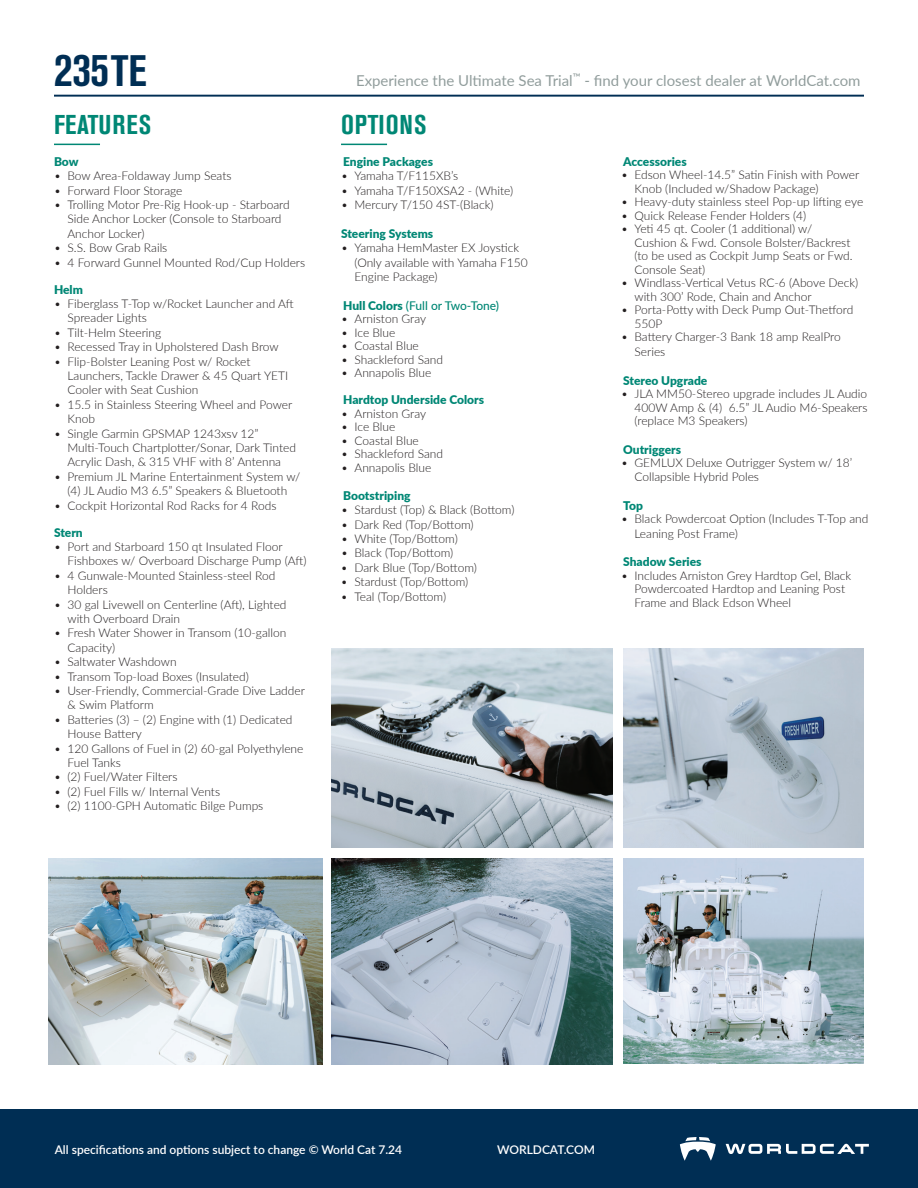
<style>
.page{position:relative;width:918px;height:1188px;background:#fff}
.page>*{position:absolute;margin:0;border:0;box-sizing:border-box;transform-origin:0 0}
.t1{font:700 condensed 46.5px "Akzidenz Grotesk BE";color:#002e54}
.t2{font:700 condensed 27px "Akzidenz Grotesk BE";letter-spacing:.035em;color:#008775}
.t3{font:15px "Lato";color:#919d9c}
.t4{font:300 12px/14.4px "Lato";color:#231f20}
.t5{font:900 12px "Lato";color:#008775}
.t6{font:600 12px "Lato";color:#fff}
.t7{font:500 12px "Lato";color:#008775}
.s1{font-size:43.65px}
.s2{font-weight:900}
</style>
<div class="page">
<div style="left:0;top:1110px;width:918px;height:78px;background:#002e54"></div>
<svg style="left:726px;top:1144px;width:143px;height:10px"></svg>
<svg style="left:680px;top:1137px;width:36px;height:24px"></svg>
<hr style="left:54px;top:144px;width:46px;height:1px;background:#008775">
<hr style="left:341px;top:144px;width:46px;height:1px;background:#008775">
<hr style="left:54px;top:95px;width:810px;height:2px;background:#002e54">
<img style="left:623px;top:859px;width:241px;height:205px">
<img style="left:623px;top:648px;width:241px;height:200px">
<img style="left:332px;top:648px;width:280px;height:200px">
<img style="left:49px;top:859px;width:273px;height:205px">
<img style="left:332px;top:859px;width:280px;height:205px">
<h1 class="t1" style="left:54px;top:43px;width:94px">235<span class="s1">TE</span></h1>
<h2 class="t2" style="left:54px;top:109px;width:99px">FEATURES</h2>
<p class="t5" style="left:54px;top:152px;width:26px">Bow</p>
<p class="t4" style="left:54px;top:168px;width:179px">• Bow Area-Foldaway Jump Seats</p>
<p class="t4" style="left:54px;top:183px;width:130px">• Forward Floor Storage</p>
<p class="t4" style="left:68px;top:197px;width:224px;text-indent:-14px">• Trolling Motor Pre-Rig Hook-up - Starboard<br>Side Anchor Locker (Console to Starboard<br>Anchor Locker)</p>
<p class="t4" style="left:54px;top:240px;width:115px">• S.S. Bow Grab Rails</p>
<p class="t4" style="left:54px;top:255px;width:253px">• 4 Forward Gunnel Mounted Rod/Cup Holders</p>
<p class="t5" style="left:54px;top:280px;width:30px">Helm</p>
<p class="t4" style="left:68px;top:296px;width:228px;text-indent:-14px">• Fiberglass T-Top w/Rocket Launcher and Aft<br>Spreader Lights</p>
<p class="t4" style="left:54px;top:325px;width:109px">• Tilt-Helm Steering</p>
<p class="t4" style="left:54px;top:339px;width:226px">• Recessed Tray in Upholstered Dash Brow</p>
<p class="t4" style="left:68px;top:354px;width:222px;text-indent:-14px">• Flip-Bolster Leaning Post w/ Rocket<br>Launchers, Tackle Drawer &amp; 45 Quart YETI<br>Cooler with Seat Cushion</p>
<p class="t4" style="left:68px;top:397px;width:226px;text-indent:-14px">• 15.5 in Stainless Steering Wheel and Power<br>Knob</p>
<p class="t4" style="left:68px;top:426px;width:230px;text-indent:-14px">• Single Garmin GPSMAP 1243xsv 12”<br>Multi-Touch Chartplotter/Sonar, Dark Tinted<br>Acrylic Dash, &amp; 315 VHF with 8’ Antenna</p>
<p class="t4" style="left:54px;top:469px;width:248px;text-align:center">• Premium JL Marine Entertainment System w/ (4) JL Audio M3 6.5” Speakers &amp; Bluetooth</p>
<p class="t4" style="left:54px;top:498px;width:224px">• Cockpit Horizontal Rod Racks for 4 Rods</p>
<p class="t5" style="left:54px;top:523px;width:30px">Stern</p>
<p class="t4" style="left:68px;top:539px;width:241px;text-indent:-14px">• Port and Starboard 150 qt Insulated Floor<br>Fishboxes w/ Overboard Discharge Pump (Aft)</p>
<p class="t4" style="left:68px;top:568px;width:209px;text-indent:-14px">• 4 Gunwale-Mounted Stainless-steel Rod<br>Holders</p>
<p class="t4" style="left:68px;top:597px;width:221px;text-indent:-14px">• 30 gal Livewell on Centerline (Aft), Lighted with Overboard Drain</p>
<p class="t4" style="left:68px;top:626px;width:221px;text-indent:-14px">• Fresh Water Shower in Transom (10-gallon<br>Capacity)</p>
<p class="t4" style="left:54px;top:654px;width:124px">• Saltwater Washdown</p>
<p class="t4" style="left:54px;top:669px;width:196px">• Transom Top-load Boxes (Insulated)</p>
<p class="t4" style="left:68px;top:683px;width:239px;text-indent:-14px">• User-Friendly, Commercial-Grade Dive Ladder &amp; Swim Platform</p>
<p class="t4" style="left:68px;top:712px;width:227px;text-indent:-14px">• Batteries (3) – (2) Engine with (1) Dedicated<br>House Battery</p>
<p class="t4" style="left:68px;top:741px;width:237px;text-indent:-14px">• 120 Gallons of Fuel in (2) 60-gal Polyethylene<br>Fuel Tanks</p>
<p class="t4" style="left:54px;top:770px;width:125px">• (2) Fuel/Water Filters</p>
<p class="t4" style="left:54px;top:784px;width:168px">• (2) Fuel Fills w/ Internal Vents</p>
<p class="t4" style="left:54px;top:798px;width:211px">• (2) 1100-GPH Automatic Bilge Pumps</p>
<p class="t3" style="left:356px;top:70px;width:506px">Experience the Ultimate Sea Trial<sup>™</sup> - find your closest dealer at WorldCat.com</p>
<h2 class="t2" style="left:341px;top:109px;width:87px">OPTIONS</h2>
<p class="t5" style="left:343px;top:152px;width:91px">Engine Packages</p>
<p class="t4" style="left:341px;top:168px;width:119px">• Yamaha T/F115XB’s</p>
<p class="t4" style="left:341px;top:183px;width:174px">• Yamaha T/F150XSA2 - (White)</p>
<p class="t4" style="left:341px;top:197px;width:154px">• Mercury T/150 4ST-(Black)</p>
<p class="t5" style="left:341px;top:224px;width:94px">Steering Systems</p>
<p class="t4" style="left:355px;top:240px;width:175px;text-indent:-14px">• Yamaha HemMaster EX Joystick (Only available with Yamaha F150<br>Engine Package)</p>
<p class="t7" style="left:343px;top:297px;width:157px"><span class="s2">Hull Colors</span> (Full or Two-Tone)</p>
<p class="t4" style="left:341px;top:311px;width:87px">• Arniston Gray</p>
<p class="t4" style="left:341px;top:325px;width:56px">• Ice Blue</p>
<p class="t4" style="left:341px;top:338px;width:79px">• Coastal Blue</p>
<p class="t4" style="left:341px;top:352px;width:104px">• Shackleford Sand</p>
<p class="t4" style="left:341px;top:365px;width:92px">• Annapolis Blue</p>
<p class="t5" style="left:343px;top:391px;width:142px">Hardtop Underside Colors</p>
<p class="t4" style="left:341px;top:406px;width:87px">• Arniston Gray</p>
<p class="t4" style="left:341px;top:419px;width:56px">• Ice Blue</p>
<p class="t4" style="left:341px;top:433px;width:79px">• Coastal Blue</p>
<p class="t4" style="left:341px;top:446px;width:104px">• Shackleford Sand</p>
<p class="t4" style="left:341px;top:460px;width:92px">• Annapolis Blue</p>
<p class="t5" style="left:343px;top:486px;width:69px">Bootstriping</p>
<p class="t4" style="left:341px;top:502px;width:175px">• Stardust (Top) &amp; Black (Bottom)</p>
<p class="t4" style="left:341px;top:517px;width:134px">• Dark Red (Top/Bottom)</p>
<p class="t4" style="left:341px;top:531px;width:118px">• White (Top/Bottom)</p>
<p class="t4" style="left:341px;top:545px;width:114px">• Black (Top/Bottom)</p>
<p class="t4" style="left:341px;top:560px;width:137px">• Dark Blue (Top/Bottom)</p>
<p class="t4" style="left:341px;top:574px;width:129px">• Stardust (Top/Bottom)</p>
<p class="t4" style="left:341px;top:589px;width:107px">• Teal (Top/Bottom)</p>
<p class="t5" style="left:623px;top:152px;width:65px">Accessories</p>
<p class="t4" style="left:634px;top:168px;width:226px;line-height:13.5px;text-indent:-14px">• Edson Wheel-14.5” Satin Finish with Power<br>Knob (Included w/Shadow Package)</p>
<p class="t4" style="left:621px;top:194px;width:244px">• Heavy-duty stainless steel Pop-up lifting eye</p>
<p class="t4" style="left:621px;top:208px;width:187px">• Quick Release Fender Holders (4)</p>
<p class="t4" style="left:634px;top:222px;width:220px;line-height:13.5px;text-indent:-14px">• Yeti 45 qt. Cooler (1 additional) w/<br>Cushion &amp; Fwd. Console Bolster/Backrest (to be used as Cockpit Jump Seats or Fwd.<br>Console Seat)</p>
<p class="t4" style="left:634px;top:276px;width:225px;line-height:13.5px;text-indent:-14px">• Windlass-Vertical Vetus RC-6 (Above Deck) with 300’ Rode, Chain and Anchor</p>
<p class="t4" style="left:634px;top:303px;width:220px;line-height:13.5px;text-indent:-14px">• Porta-Potty with Deck Pump Out-Thetford<br>550P</p>
<p class="t4" style="left:634px;top:329px;width:208px;text-indent:-14px">• Battery Charger-3 Bank 18 amp RealPro<br>Series</p>
<p class="t5" style="left:623px;top:371px;width:86px">Stereo Upgrade</p>
<p class="t4" style="left:634px;top:387px;width:235px;line-height:13.5px;text-align:justify;text-indent:-14px">• JLA MM50-Stereo upgrade includes JL Audio 400W Amp &amp; (4) 6.5” JL Audio M6-Speakers (replace M3 Speakers)</p>
<p class="t5" style="left:623px;top:440px;width:60px">Outriggers</p>
<p class="t4" style="left:634px;top:456px;width:219px;line-height:13.5px;text-indent:-14px">• GEMLUX Deluxe Outrigger System w/ 18’<br>Collapsible Hybrid Poles</p>
<p class="t5" style="left:623px;top:496px;width:21px">Top</p>
<p class="t4" style="left:634px;top:511px;width:235px;text-indent:-14px">• Black Powdercoat Option (Includes T-Top and<br>Leaning Post Frame)</p>
<p class="t5" style="left:623px;top:553px;width:80px">Shadow Series</p>
<p class="t4" style="left:634px;top:568px;width:218px;line-height:13.5px;text-indent:-14px">• Includes Arniston Grey Hardtop Gel, Black<br>Powdercoated Hardtop and Leaning Post<br>Frame and Black Edson Wheel</p>
<p class="t6" style="left:55px;top:1141px;width:349px">All specifications and options subject to change © World Cat 7.24</p>
<p class="t6" style="left:497px;top:1141px;width:99px">WORLDCAT.COM</p>
</div>
